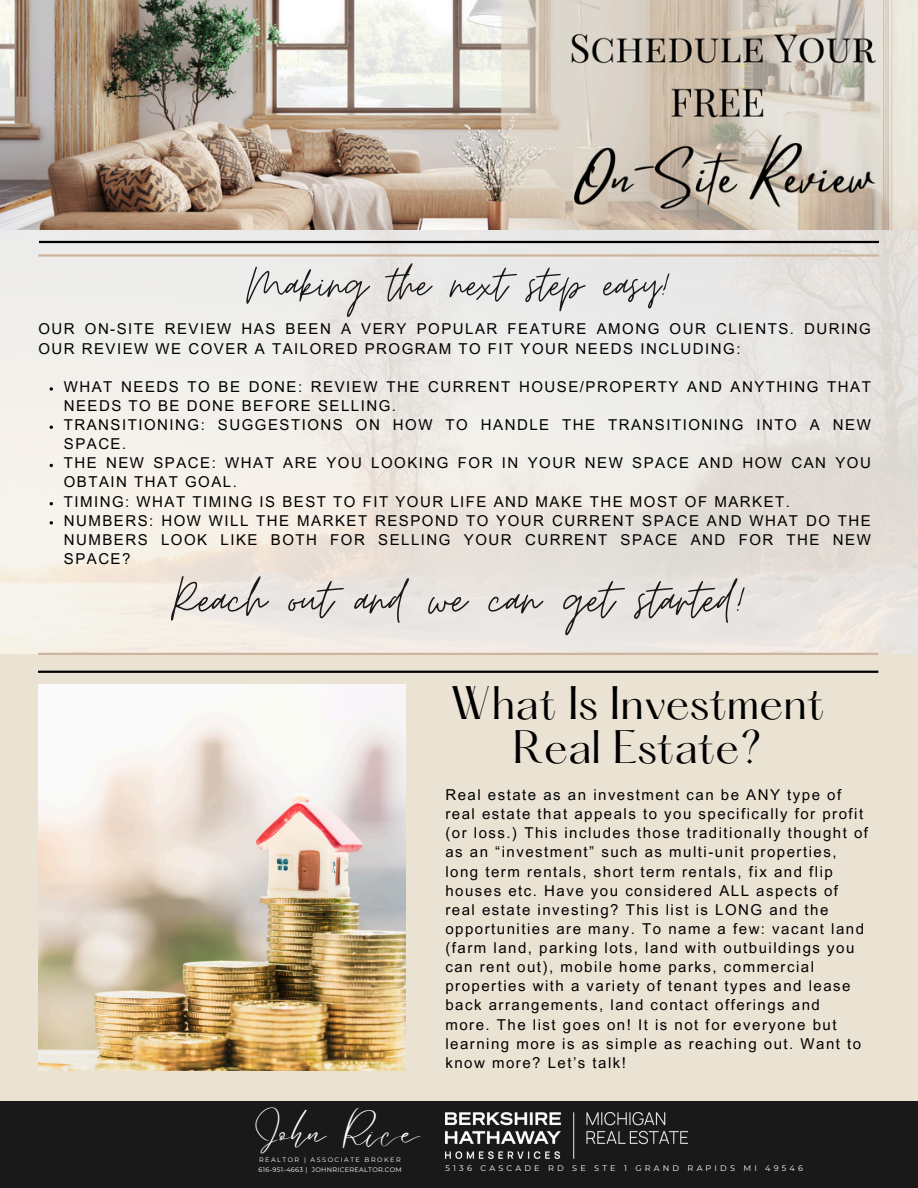
<style>
.page{position:relative;width:918px;height:1188px;background:#fff}
.page>*{position:absolute;margin:0;border:0;box-sizing:border-box;transform-origin:0 0}
.t1{font:60px "Moon Time";color:#191919}
.t2{font:54.6px "Moon Time";color:#191919}
.t3{font:41.1px/43.8px "Hatton";color:#000;text-align:center}
.t4{font:27.6px "Le Jour Script";color:#fff}
.t5{font:15px/19.2px "Arial MT Pro";letter-spacing:.1em;color:#000}
.t6{font:8.1px "Montserrat";letter-spacing:.39em;color:#fff}
.t7{font:6.6px "Montserrat";letter-spacing:.045em;color:#fff}
.t8{font:6.45px "Montserrat";letter-spacing:.235em;color:#fff}
</style>
<div class="page">
<div style="left:0;top:654px;width:918px;height:448px;background:#eae3d4"></div>
<hr style="left:39px;top:241px;width:840px;height:2px;background:#000">
<hr style="left:38px;top:254px;width:840px;height:3px;background:#cdb59d">
<hr style="left:38px;top:671px;width:840px;height:2px;background:#000">
<hr style="left:38px;top:653px;width:840px;height:2px;background:#cdb59d">
<div style="left:0;top:1102px;width:918px;height:86px;background:#191919"></div>
<img style="left:445px;top:1113px;width:243px;height:46px">
<img style="left:0;top:0;width:918px;height:230px">
<img style="left:38px;top:684px;width:368px;height:386px">
<svg style="left:50px;top:387px;width:3px;height:4px"></svg>
<svg style="left:50px;top:521px;width:3px;height:4px"></svg>
<p class="t2" style="left:246px;top:251px;width:427px">Making the next step easy!</p>
<p class="t5" style="left:38px;top:321px;width:834px">OUR ON-SITE REVIEW HAS BEEN A VERY POPULAR FEATURE AMONG OUR CLIENTS. DURING<br>OUR REVIEW WE COVER A TAILORED PROGRAM TO FIT YOUR NEEDS INCLUDING:</p>
<p class="t5" style="left:64px;top:379px;width:809px">WHAT NEEDS TO BE DONE: REVIEW THE CURRENT HOUSE/PROPERTY AND ANYTHING THAT<br>NEEDS TO BE DONE BEFORE SELLING.</p>
<p class="t5" style="left:64px;top:417px;width:809px">TRANSITIONING: SUGGESTIONS ON HOW TO HANDLE THE TRANSITIONING INTO A NEW<br>SPACE.</p>
<h1 class="t5" style="left:64px;top:455px;width:809px">THE NEW SPACE: WHAT ARE YOU LOOKING FOR IN YOUR NEW SPACE AND HOW CAN YOU<br>OBTAIN THAT GOAL.</h1>
<h4 class="t5" style="left:64px;top:494px;width:728px">TIMING: WHAT TIMING IS BEST TO FIT YOUR LIFE AND MAKE THE MOST OF MARKET.</h4>
<p class="t5" style="left:64px;top:513px;width:809px;text-align:justify">NUMBERS: HOW WILL THE MARKET RESPOND TO YOUR CURRENT SPACE AND WHAT DO THE NUMBERS LOOK LIKE BOTH FOR SELLING YOUR CURRENT SPACE AND FOR THE NEW SPACE?</p>
<p class="t1" style="left:171px;top:563px;width:577px">Reach out and we can get started!</p>
<p class="t3" style="left:450px;top:686px;width:376px">What Is Investment<br>Real Estate?</p>
<p class="t5" style="left:445px;top:787px;width:424px">Real estate as an investment can be ANY type of real estate that appeals to you specifically for profit (or loss.) This includes those traditionally thought of as an “investment” such as multi-unit properties, long term rentals, short term rentals, fix and flip houses etc. Have you considered ALL aspects of real estate investing? This list is LONG and the opportunities are many. To name a few: vacant land (farm land, parking lots, land with outbuildings you can rent out), mobile home parks, commercial properties with a variety of tenant types and lease back arrangements, land contact offerings and<br>more. The list goes on! It is not for everyone but learning more is as simple as reaching out. Want to know more? Let’s talk!</p>
<p class="t4" style="left:252px;top:1116px;width:169px">John Rice</p>
<p class="t8" style="left:259px;top:1155px;width:143px">REALTOR | ASSOCIATE BROKER</p>
<p class="t7" style="left:259px;top:1166px;width:145px">616-951-4663 | JOHNRICEREALTOR.COM</p>
<p class="t6" style="left:445px;top:1163px;width:359px">5136 CASCADE RD SE STE 1 GRAND RAPIDS MI 49546</p>
</div>
